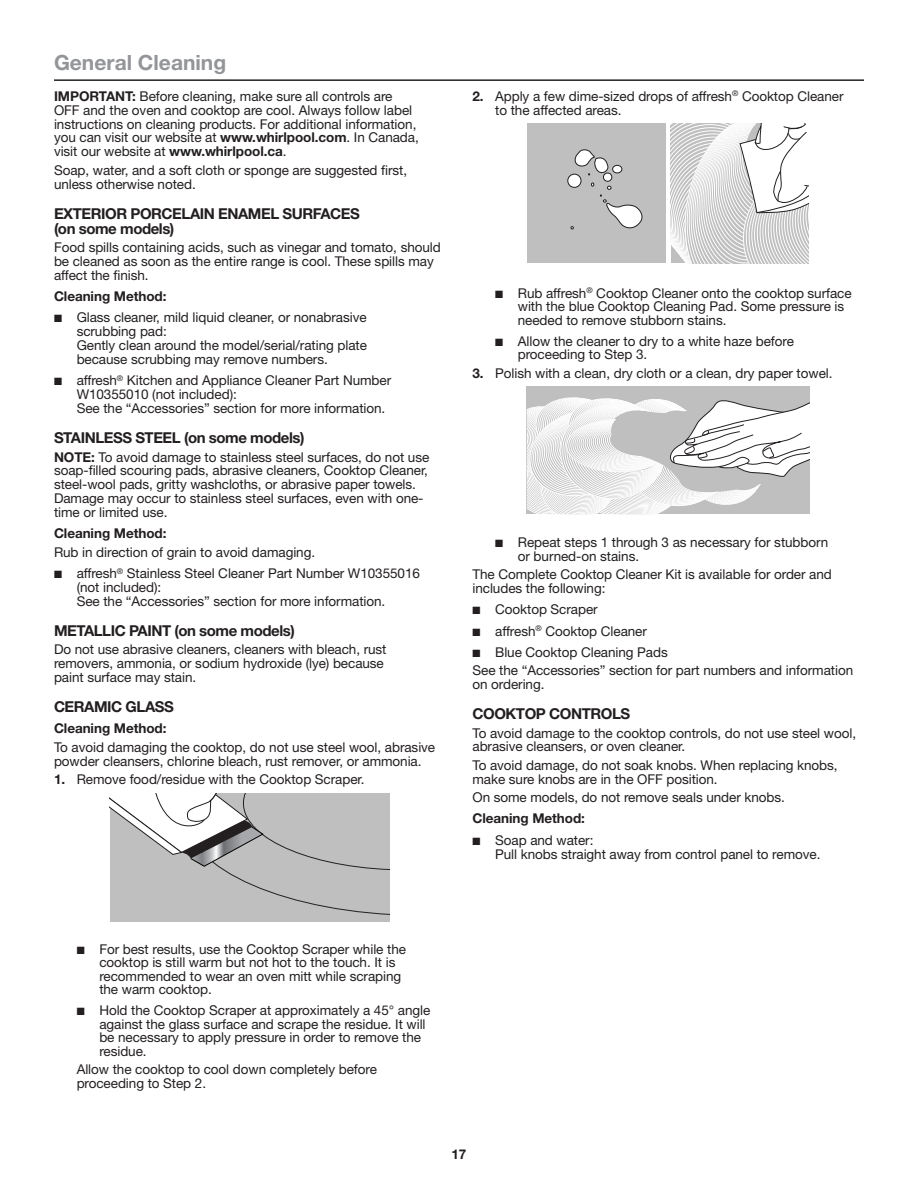
<style>
.page{position:relative;width:918px;height:1188px;background:#fff}
.page>*{position:absolute;margin:0;border:0;box-sizing:border-box;transform-origin:0 0}
.Heading_2_Cook{font:700 21px "Helvetica Neue";color:#939598}
.Heading_3_Plus{font:700 15px/15px "Helvetica Neue";letter-spacing:-.03em;color:#231f20}
.Body{font:13.5px/13.8px "Helvetica Neue";letter-spacing:-.005em;color:#231f20}
.Body_Bold{font:700 13.5px "Helvetica Neue";letter-spacing:-.005em;color:#231f20}
.Body_Indent{font:13.5px/13.8px "Helvetica Neue";letter-spacing:-.005em;color:#231f20}
.s1{font-weight:700}
</style>
<div class="page">
<hr style="left:54px;top:79px;width:810px;height:2px;background:#231f20">
<div style="left:110px;top:793px;width:280px;height:129px;background:#bfbfbf"></div>
<svg style="left:110px;top:793px;width:280px;height:122px"></svg>
<svg style="left:671px;top:124px;width:138px;height:139px"></svg>
<div style="left:528px;top:124px;width:138px;height:139px;background:#bfbfbf"></div>
<div style="left:568px;top:174px;width:13px;height:13px;background:#fff;border-radius:50%"></div>
<div style="left:568px;top:174px;width:13px;height:14px;border:1px solid #231f20;border-radius:50%"></div>
<div style="left:613px;top:165px;width:9px;height:8px;background:#fff;border-radius:50%"></div>
<div style="left:612px;top:165px;width:10px;height:8px;border:1px solid #231f20;border-radius:50%"></div>
<svg style="left:574px;top:149px;width:35px;height:28px"></svg>
<div style="left:603px;top:173px;width:9px;height:8px;background:#fff;border-radius:50%"></div>
<div style="left:603px;top:173px;width:9px;height:9px;border:1px solid #231f20;border-radius:50%"></div>
<svg style="left:600px;top:186px;width:43px;height:43px"></svg>
<div style="left:527px;top:387px;width:283px;height:127px;background:#bfbfbf"></div>
<svg style="left:527px;top:397px;width:283px;height:117px"></svg>
<svg style="left:565px;top:405px;width:101px;height:91px"></svg>
<svg style="left:573px;top:406px;width:93px;height:85px"></svg>
<svg style="left:579px;top:407px;width:88px;height:80px"></svg>
<svg style="left:587px;top:408px;width:81px;height:74px"></svg>
<div style="left:604px;top:410px;width:65px;height:61px;background:#bfbfbf;border-radius:50%"></div>
<svg style="left:567px;top:420px;width:104px;height:52px"></svg>
<svg style="left:569px;top:420px;width:102px;height:51px"></svg>
<svg style="left:573px;top:420px;width:99px;height:50px"></svg>
<svg style="left:575px;top:420px;width:97px;height:49px"></svg>
<svg style="left:577px;top:420px;width:95px;height:48px"></svg>
<svg style="left:581px;top:421px;width:91px;height:46px"></svg>
<svg style="left:583px;top:421px;width:90px;height:45px"></svg>
<svg style="left:585px;top:421px;width:88px;height:44px"></svg>
<svg style="left:589px;top:421px;width:84px;height:43px"></svg>
<svg style="left:591px;top:421px;width:82px;height:42px"></svg>
<svg style="left:593px;top:421px;width:81px;height:41px"></svg>
<svg style="left:595px;top:422px;width:79px;height:40px"></svg>
<svg style="left:597px;top:422px;width:77px;height:39px"></svg>
<div style="left:597px;top:421px;width:77px;height:40px;border:1px solid #fff;border-radius:50%"></div>
<svg style="left:599px;top:422px;width:75px;height:38px"></svg>
<svg style="left:603px;top:422px;width:71px;height:37px"></svg>
<svg style="left:605px;top:422px;width:70px;height:36px"></svg>
<div style="left:610px;top:422px;width:65px;height:35px;background:#bfbfbf;border-radius:50%"></div>
<div style="left:609px;top:422px;width:66px;height:35px;border:1px solid #fff;border-radius:50%"></div>
<h2 class="Heading_2_Cook" style="left:54px;top:50px;width:174px">General Cleaning</h2>
<p class="Body" style="left:54px;top:89px;width:366px"><span class="s1">IMPORTANT:</span> Before cleaning, make sure all controls are OFF and the oven and cooktop are cool. Always follow label instructions on cleaning products. For additional information, you can visit our website at <span class="s1">www.whirlpool.com</span>. In Canada, visit our website at <span class="s1">www.whirlpool.ca</span>.</p>
<p class="Body" style="left:54px;top:163px;width:355px">Soap, water, and a soft cloth or sponge are suggested first, unless otherwise noted.</p>
<h3 class="Heading_3_Plus" style="left:54px;top:205px;width:307px">EXTERIOR PORCELAIN ENAMEL SURFACES (on some models)</h3>
<p class="Body" style="left:54px;top:240px;width:388px">Food spills containing acids, such as vinegar and tomato, should be cleaned as soon as the entire range is cool. These spills may affect the finish.</p>
<p class="Body_Bold" style="left:54px;top:288px;width:114px">Cleaning Method:</p>
<p class="Body" style="left:77px;top:311px;width:292px;text-indent:-23px">■ Glass cleaner, mild liquid cleaner, or nonabrasive scrubbing pad:<br>Gently clean around the model/serial/rating plate because scrubbing may remove numbers.</p>
<p class="Body" style="left:77px;top:374px;width:316px;text-indent:-23px">■ affresh<sup>®</sup> Kitchen and Appliance Cleaner Part Number<br>W10355010 (not included):<br>See the “Accessories” section for more information.</p>
<h3 class="Heading_3_Plus" style="left:54px;top:430px;width:252px">STAINLESS STEEL (on some models)</h3>
<p class="Body" style="left:54px;top:450px;width:377px"><span class="s1">NOTE:</span> To avoid damage to stainless steel surfaces, do not use soap-filled scouring pads, abrasive cleaners, Cooktop Cleaner, steel-wool pads, gritty washcloths, or abrasive paper towels.<br>Damage may occur to stainless steel surfaces, even with one&shy;time or limited use.</p>
<p class="Body_Bold" style="left:54px;top:525px;width:114px">Cleaning Method:</p>
<p class="Body" style="left:54px;top:545px;width:263px">Rub in direction of grain to avoid damaging.</p>
<p class="Body" style="left:77px;top:566px;width:345px;text-indent:-23px">■ affresh<sup>®</sup> Stainless Steel Cleaner Part Number W10355016 (not included):<br>See the “Accessories” section for more information.</p>
<h3 class="Heading_3_Plus" style="left:54px;top:623px;width:242px">METALLIC PAINT (on some models)</h3>
<p class="Body" style="left:54px;top:642px;width:334px">Do not use abrasive cleaners, cleaners with bleach, rust removers, ammonia, or sodium hydroxide (lye) because paint surface may stain.</p>
<h3 class="Heading_3_Plus" style="left:54px;top:699px;width:121px">CERAMIC GLASS</h3>
<p class="Body_Bold" style="left:54px;top:720px;width:114px">Cleaning Method:</p>
<p class="Body" style="left:54px;top:740px;width:383px">To avoid damaging the cooktop, do not use steel wool, abrasive powder cleansers, chlorine bleach, rust remover, or ammonia.</p>
<p class="Body" style="left:54px;top:772px;width:312px"><span class="s1">1.</span> Remove food/residue with the Cooktop Scraper.</p>
<p class="Body" style="left:495px;top:89px;width:350px;text-indent:-23px"><span class="s1">2.</span> Apply a few dime-sized drops of affresh<sup>®</sup> Cooktop Cleaner to the affected areas.</p>
<p class="Body" style="left:518px;top:286px;width:335px;text-indent:-23px">■ Rub affresh<sup>®</sup> Cooktop Cleaner onto the cooktop surface with the blue Cooktop Cleaning Pad. Some pressure is needed to remove stubborn stains.</p>
<p class="Body" style="left:518px;top:334px;width:278px;text-indent:-23px">■ Allow the cleaner to dry to a white haze before proceeding to Step 3.</p>
<p class="Body" style="left:472px;top:366px;width:362px"><span class="s1">3.</span> Polish with a clean, dry cloth or a clean, dry paper towel.</p>
<p class="Body" style="left:518px;top:535px;width:312px;text-indent:-23px">■ Repeat steps 1 through 3 as necessary for stubborn or burned-on stains.</p>
<p class="Body" style="left:472px;top:567px;width:361px">The Complete Cooktop Cleaner Kit is available for order and includes the following:</p>
<p class="Body" style="left:472px;top:602px;width:127px">■ Cooktop Scraper</p>
<p class="Body" style="left:472px;top:624px;width:176px">■ affresh<sup>®</sup> Cooktop Cleaner</p>
<p class="Body" style="left:472px;top:645px;width:197px">■ Blue Cooktop Cleaning Pads</p>
<p class="Body" style="left:472px;top:663px;width:382px">See the “Accessories” section for part numbers and information on ordering.</p>
<h3 class="Heading_3_Plus" style="left:472px;top:706px;width:159px">COOKTOP CONTROLS</h3>
<p class="Body" style="left:472px;top:726px;width:385px">To avoid damage to the cooktop controls, do not use steel wool, abrasive cleansers, or oven cleaner.</p>
<p class="Body" style="left:472px;top:758px;width:367px">To avoid damage, do not soak knobs. When replacing knobs, make sure knobs are in the OFF position.</p>
<p class="Body" style="left:472px;top:790px;width:314px">On some models, do not remove seals under knobs.</p>
<p class="Body_Bold" style="left:472px;top:810px;width:114px">Cleaning Method:</p>
<p class="Body" style="left:495px;top:833px;width:327px;text-indent:-23px">■ Soap and water:<br>Pull knobs straight away from control panel to remove.</p>
<p class="Body" style="left:99px;top:942px;width:308px;text-indent:-23px">■ For best results, use the Cooktop Scraper while the cooktop is still warm but not hot to the touch. It is recommended to wear an oven mitt while scraping the warm cooktop.</p>
<p class="Body" style="left:99px;top:1003px;width:332px;text-indent:-23px">■ Hold the Cooktop Scraper at approximately a 45° angle against the glass surface and scrape the residue. It will be necessary to apply pressure in order to remove the residue.</p>
<p class="Body_Indent" style="left:77px;top:1062px;width:302px">Allow the cooktop to cool down completely before proceeding to Step 2.</p>
<p class="Body_Bold" style="left:452px;top:1146px;width:16px">17</p>
</div>
